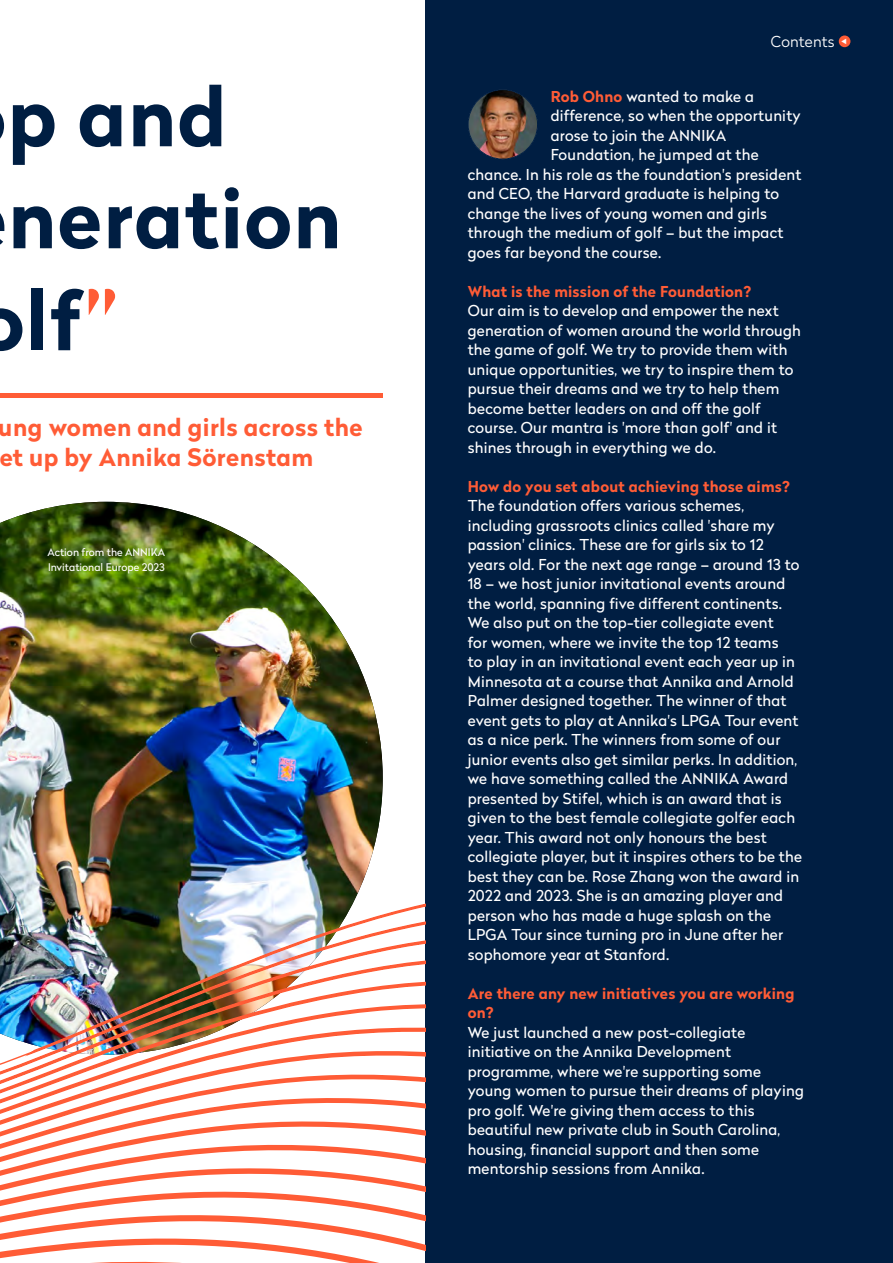
<style>
.page{position:relative;width:893px;height:1263px;background:#fff}
.page>*{position:absolute;margin:0;border:0;box-sizing:border-box;transform-origin:0 0}
.t1{font:700 81px "Radikal W03";letter-spacing:.015em;color:#001e42}
.t2{font:700 24px/30px "Radikal W03";letter-spacing:.015em;color:#ff5c36}
.t3{font:15px/19.5px "Radikal W03";letter-spacing:.015em;color:#fff}
.t4{font:700 15px/19.5px "Radikal W03";letter-spacing:.015em;color:#ff5c36}
.t5{font:300 15px "Radikal W03";letter-spacing:.015em;color:#fff}
.t6{font:10.5px/15px "Radikal W03";color:#fff}
.s1{color:#ff5c36}
.s2{font-weight:700;color:#ff5c36}
</style>
<div class="page">
<div style="left:425px;top:0;width:468px;height:1263px;background:#001e42"></div>
<img style="left:468px;top:90px;width:69px;height:69px;border-radius:35px">
<div style="left:468px;top:89px;width:70px;height:70px;border:1px solid #001e42;border-radius:50%"></div>
<img style="left:0;top:502px;width:383px;height:385px">
<img style="left:0;top:887px;width:425px;height:376px">
<div style="left:839px;top:36px;width:11px;height:11px;background:#ff5c36;border-radius:50%"></div>
<div style="left:0;top:393px;width:383px;height:5px;background:#ff5c36"></div>
<h1 class="t1" style="left:7px;top:57px;width:221px">p and</h1>
<h1 class="t1" style="left:8px;top:159px;width:335px">neration</h1>
<h1 class="t1" style="left:-23px;top:261px;width:143px">olf<span class="s1">”</span></h1>
<h2 class="t2" style="left:-1px;top:411px;width:365px">ung women and girls across the et up by Annika Sörenstam</h2>
<p class="t6" style="left:48px;top:544px;width:119px">Action from the ANNIKA<br>Invitational Europe 2023</p>
<p class="t5" style="left:771px;top:31px;width:77px">Contents <sup>⊳</sup></p>
<p class="t3" style="left:551px;top:86px;width:205px"><span class="s2">Rob Ohno</span> wanted to make a</p>
<p class="t3" style="left:551px;top:105px;width:252px">difference, so when the opportunity</p>
<p class="t3" style="left:551px;top:125px;width:177px">arose to join the ANNIKA</p>
<p class="t3" style="left:551px;top:144px;width:210px">Foundation, he jumped at the</p>
<p class="t3" style="left:468px;top:164px;width:335px">chance. In his role as the foundation's president</p>
<p class="t3" style="left:468px;top:183px;width:313px">and CEO, the Harvard graduate is helping to</p>
<p class="t3" style="left:468px;top:203px;width:301px">change the lives of young women and girls</p>
<p class="t3" style="left:468px;top:222px;width:317px">through the medium of golf – but the impact</p>
<p class="t3" style="left:468px;top:242px;width:195px">goes far beyond the course.</p>
<p class="t4" style="left:468px;top:281px;width:285px">What is the mission of the Foundation?</p>
<p class="t3" style="left:468px;top:300px;width:335px">Our aim is to develop and empower the next generation of women around the world through the game of golf. We try to provide them with unique opportunities, we try to inspire them to pursue their dreams and we try to help them become better leaders on and off the golf course. Our mantra is 'more than golf' and it shines through in everything we do.</p>
<p class="t4" style="left:468px;top:476px;width:324px">How do you set about achieving those aims?</p>
<p class="t3" style="left:468px;top:495px;width:336px">The foundation offers various schemes, including grassroots clinics called 'share my passion' clinics. These are for girls six to 12 years old. For the next age range – around 13 to 18 – we host junior invitational events around the world, spanning five different continents.<br>We also put on the top-tier collegiate event<br>for women, where we invite the top 12 teams<br>to play in an invitational event each year up in Minnesota at a course that Annika and Arnold Palmer designed together. The winner of that event gets to play at Annika's LPGA Tour event as a nice perk. The winners from some of our junior events also get similar perks. In addition, we have something called the ANNIKA Award presented by Stifel, which is an award that is given to the best female collegiate golfer each year. This award not only honours the best collegiate player, but it inspires others to be the best they can be. Rose Zhang won the award in 2022 and 2023. She is an amazing player and person who has made a huge splash on the LPGA Tour since turning pro in June after her sophomore year at Stanford.</p>
<p class="t4" style="left:468px;top:983px;width:328px">Are there any new initiatives you are working on?</p>
<p class="t3" style="left:468px;top:1022px;width:338px">We just launched a new post-collegiate initiative on the Annika Development programme, where we're supporting some young women to pursue their dreams of playing pro golf. We're giving them access to this beautiful new private club in South Carolina, housing, financial support and then some mentorship sessions from Annika.</p>
</div>
